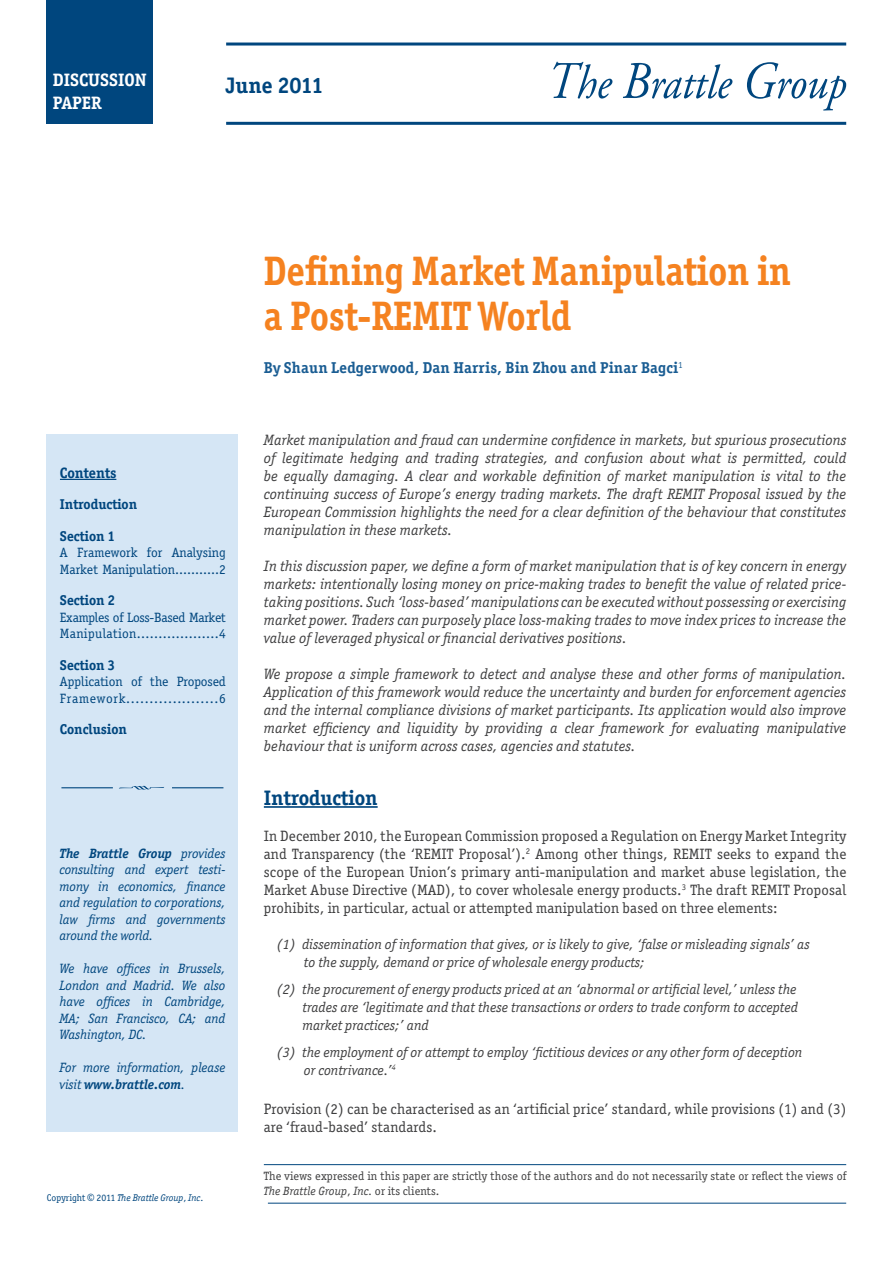
<style>
.page{position:relative;width:893px;height:1263px;background:#fff}
.page>*{position:absolute;margin:0;border:0;box-sizing:border-box;transform-origin:0 0}
.t1{font:700 41.25px "Officina Ser ITC";color:#f58220;scale:.91 1}
.t2{font:700 22.5px "Officina Ser ITC";color:#00467e}
.t3{font:700 21px "Officina Ser ITC";color:#00467e}
.t4{font:700 18px "Officina Ser ITC";color:#fff}
.Body_copy{font:700 15.75px "Officina Ser ITC";letter-spacing:.01em;color:#1a5d93}
.Body_copy-2{font:italic 15px/18px "Officina Ser ITC";letter-spacing:.01em;color:#3e3e3f;text-align:justify}
.Body_copy-3{font:15px/18px "Officina Ser ITC";letter-spacing:.01em;color:#3e3e3f;text-align:justify}
.t5{font:700 15px "Officina Ser ITC";color:#00467e}
.Bullets{font:italic 14.25px/18px "Officina Ser ITC";letter-spacing:.005em;color:#3e3e3f}
.t6{font:700 14.25px "Officina Ser ITC";color:#00467e}
.t7{font:italic 13.5px/16.5px "Officina Ser ITC";color:#00467e;text-align:justify}
.t8{font:13.5px/16.5px "Officina Ser ITC";color:#00467e}
.t9{font:13.5px/16.5px "Officina Ser ITC";letter-spacing:-.02em;color:#00467e}
.t10{font:12px "Officina Ser ITC";letter-spacing:.01em;color:#3e3e3f}
.t11{font:italic 12px "Officina Ser ITC";letter-spacing:.01em;color:#3e3e3f}
.t12{font:italic 9.75px "Officina Ser ITC";color:#00467e}
.s1{font-weight:700}
.s2{font-style:normal}
.s3{font-style:normal;font-size:10.5px}
</style>
<div class="page">
<hr style="left:268px;top:1203px;width:578px;height:1px;background:#00467e">
<hr style="left:264px;top:1164px;width:582px;height:1px;background:#00467e">
<svg style="left:553px;top:62px;width:59px;height:37px"></svg>
<svg style="left:623px;top:63px;width:109px;height:36px"></svg>
<svg style="left:747px;top:62px;width:99px;height:49px"></svg>
<hr style="left:226px;top:122px;width:620px;height:3px;background:#00467e">
<hr style="left:226px;top:43px;width:620px;height:3px;background:#00467e">
<div style="left:47px;top:434px;width:191px;height:697px;background:#d5e6f5"></div>
<hr style="left:61px;top:787px;width:52px;height:1px;background:#00467e">
<svg style="left:119px;top:786px;width:45px;height:3px"></svg>
<hr style="left:172px;top:787px;width:51px;height:1px;background:#00467e">
<hr style="left:264px;top:806px;width:114px;height:2px;background:#00467e">
<div style="left:47px;top:0;width:106px;height:124px;background:#00467e"></div>
<hr style="left:60px;top:479px;width:56px;height:1px;background:#00467e">
<p class="t4" style="left:53px;top:69px;width:95px">DISCUSSION</p>
<p class="t4" style="left:53px;top:92px;width:50px">PAPER</p>
<p class="t2" style="left:226px;top:71px;width:99px">June 2011</p>
<p class="t1" style="left:264px;top:245px;width:581px">Defining Market Manipulation in</p>
<p class="t1" style="left:264px;top:290px;width:339px">a Post-REMIT World</p>
<p class="Body_copy" style="left:264px;top:358px;width:421px">By Shaun Ledgerwood, Dan Harris, Bin Zhou and Pinar Bagci<sup>1</sup></p>
<p class="t5" style="left:60px;top:463px;width:58px">Contents</p>
<p class="t6" style="left:60px;top:496px;width:79px">Introduction</p>
<p class="t6" style="left:60px;top:527px;width:57px">Section 1</p>
<p class="t8" style="left:60px;top:544px;width:167px">A Framework for Analysing<br>Market Manipulation...........2</p>
<p class="t6" style="left:60px;top:592px;width:57px">Section 2</p>
<p class="t9" style="left:60px;top:609px;width:167px">Examples of Loss-Based Market<br>Manipulation...................4</p>
<p class="t6" style="left:60px;top:656px;width:57px">Section 3</p>
<p class="t8" style="left:60px;top:673px;width:167px">Application of the Proposed<br>Framework....................6</p>
<p class="t6" style="left:60px;top:721px;width:69px">Conclusion</p>
<p class="t7" style="left:60px;top:845px;width:167px"><span class="s1">The Brattle Group</span> provides consulting and expert testi&shy;mony in economics, finance and regulation to corporations, law firms and governments around the world.</p>
<p class="t7" style="left:60px;top:960px;width:167px">We have offices in Brussels, London and Madrid. We also have offices in Cambridge, MA; San Francisco, CA; and Washington, DC.</p>
<p class="t7" style="left:60px;top:1059px;width:167px">For more information, please visit <span class="s1">www.brattle.com</span>.</p>
<p class="t12" style="left:47px;top:1192px;width:158px"><span class="s2">Copyright</span> <span class="s3">©</span> <span class="s2">2011</span> The Brattle Group<span class="s2">,</span> Inc<span class="s2">.</span></p>
<p class="Body_copy-2" style="left:264px;top:431px;width:584px">Market manipulation and fraud can undermine confidence in markets, but spurious prosecutions of legitimate hedging and trading strategies, and confusion about what is permitted, could be equally damaging. A clear and workable definition of market manipulation is vital to the continuing success of Europe’s energy trading markets. The draft REMIT Proposal issued by the European Commission highlights the need for a clear definition of the behaviour that constitutes manipulation in these markets.</p>
<p class="Body_copy-2" style="left:264px;top:557px;width:584px">In this discussion paper, we define a form of market manipulation that is of key concern in energy markets: intentionally losing money on price-making trades to benefit the value of related price&shy;taking positions. Such ‘loss-based’ manipulations can be executed without possessing or exercising market power. Traders can purposely place loss-making trades to move index prices to increase the value of leveraged physical or financial derivatives positions.</p>
<p class="Body_copy-2" style="left:264px;top:665px;width:584px">We propose a simple framework to detect and analyse these and other forms of manipulation.<br>Application of this framework would reduce the uncertainty and burden for enforcement agencies and the internal compliance divisions of market participants. Its application would also improve market efficiency and liquidity by providing a clear framework for evaluating manipulative behaviour that is uniform across cases, agencies and statutes.</p>
<p class="t3" style="left:264px;top:785px;width:115px">Introduction</p>
<p class="Body_copy-3" style="left:264px;top:827px;width:584px">In December 2010, the European Commission proposed a Regulation on Energy Market Integrity and Transparency (the ‘REMIT Proposal’).<sup>2</sup> Among other things, REMIT seeks to expand the scope of the European Union’s primary anti-manipulation and market abuse legislation, the Market Abuse Directive (MAD), to cover wholesale energy products.<sup>3</sup> The draft REMIT Proposal prohibits, in particular, actual or attempted manipulation based on three elements:</p>
<p class="Bullets" style="left:304px;top:935px;width:507px;text-indent:-27px">(1) dissemination of information that gives, or is likely to give, ‘false or misleading signals’ as to the supply, demand or price of wholesale energy products;</p>
<p class="Bullets" style="left:302px;top:980px;width:497px;text-align:justify;text-indent:-26px">(2) the procurement of energy products priced at an ‘abnormal or artificial level,’ unless the trades are ‘legitimate and that these transactions or orders to trade conform to accepted market practices;’ and</p>
<p class="Bullets" style="left:304px;top:1043px;width:500px;text-indent:-27px">(3) the employment of or attempt to employ ‘fictitious devices or any other form of deception or contrivance.’<sup>4</sup></p>
<p class="Body_copy-3" style="left:264px;top:1100px;width:584px">Provision (2) can be characterised as an ‘artificial price’ standard, while provisions (1) and (3) are ‘fraud-based’ standards.</p>
<p class="t10" style="left:264px;top:1169px;width:584px">The views expressed in this paper are strictly those of the authors and do not necessarily state or reflect the views of</p>
<p class="t11" style="left:264px;top:1184px;width:177px">The Brattle Group<span class="s2">,</span> Inc. <span class="s2">or its clients.</span></p>
</div>
